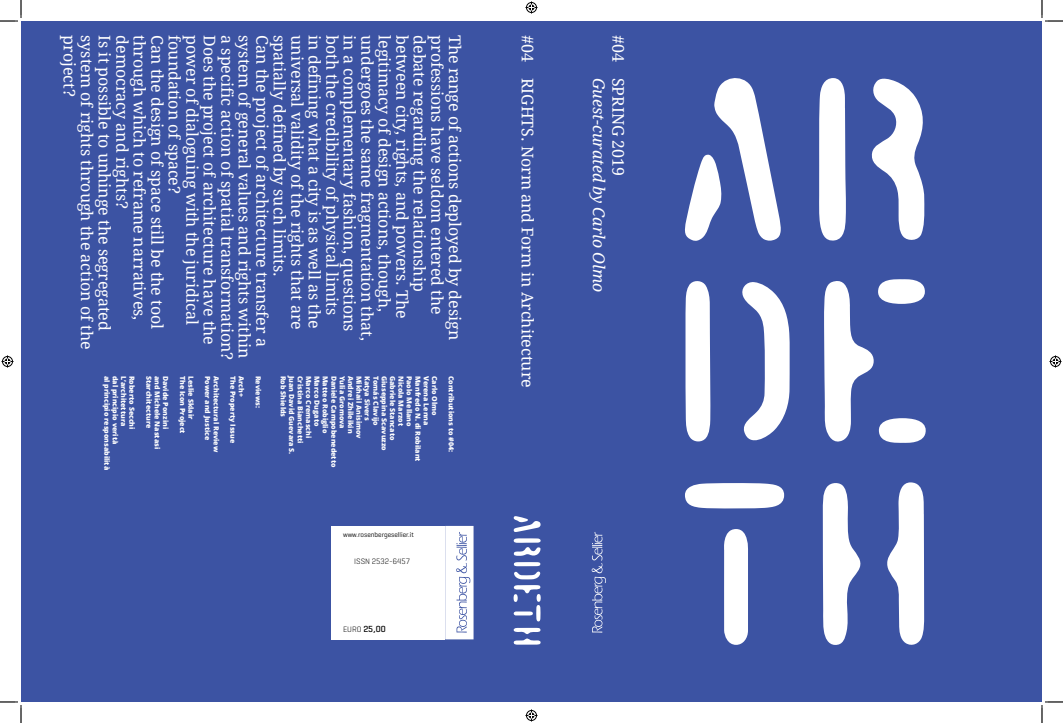
<style>
.page{position:relative;width:1063px;height:723px;background:#fff}
.page>*{position:absolute;margin:0;border:0;box-sizing:border-box;transform-origin:0 0}
.t1{font:16px "Droid Serif";color:#fff}
.t2{font:italic 16px "Droid Serif";color:#fff}
.t3{font:500 9px "Geogrotesque";color:#000}
.t4{font:300 8px "Geogrotesque";color:#000}
.t5{font:800 7px "Open Sans";color:#fff}
.t6{font:7px "Geogrotesque";color:#000}
.s1{font-weight:300;font-size:8px}
</style>
<div class="page">
<div style="left:21px;top:21px;width:1020px;height:680px;background:#3c53a3"></div>
<svg style="left:685px;top:78px;width:241px;height:567px"></svg>
<svg style="left:513px;top:538px;width:28px;height:17px"></svg>
<svg style="left:513px;top:516px;width:28px;height:16px"></svg>
<svg style="left:513px;top:627px;width:27px;height:17px"></svg>
<svg style="left:513px;top:562px;width:27px;height:17px"></svg>
<svg style="left:513px;top:585px;width:28px;height:36px"></svg>
<svg style="left:445px;top:525px;width:28px;height:114px;background:#eceef6"></svg>
<div style="left:332px;top:525px;width:113px;height:114px;background:#fff"></div>
<svg style="left:591px;top:532px;width:15px;height:100px"></svg>
<svg style="left:0;top:0;width:22px;height:22px"></svg>
<svg style="left:0;top:701px;width:22px;height:21px"></svg>
<svg style="left:1041px;top:0;width:21px;height:22px"></svg>
<svg style="left:1041px;top:701px;width:21px;height:21px"></svg>
<svg style="left:525px;top:2px;width:12px;height:12px"></svg>
<svg style="left:525px;top:709px;width:12px;height:12px"></svg>
<svg style="left:2px;top:355px;width:12px;height:12px"></svg>
<svg style="left:1049px;top:355px;width:12px;height:12px"></svg>
<p class="t1" style="left:79px;top:35px;width:63px;rotate:90deg">project?</p>
<p class="t1" style="left:96px;top:35px;width:315px;rotate:90deg">system of rights through the action of the</p>
<p class="t1" style="left:114px;top:35px;width:297px;rotate:90deg">Is it possible to unhinge the segregated</p>
<p class="t1" style="left:131px;top:35px;width:175px;rotate:90deg">democracy and rights?</p>
<p class="t1" style="left:149px;top:35px;width:286px;rotate:90deg">through which to reframe narratives,</p>
<p class="t1" style="left:166px;top:35px;width:295px;rotate:90deg">Can the design of space still be the tool</p>
<p class="t1" style="left:184px;top:35px;width:160px;rotate:90deg">foundation of space?</p>
<p class="t1" style="left:201px;top:35px;width:291px;rotate:90deg">power of dialoguing with the juridical</p>
<p class="t1" style="left:219px;top:35px;width:311px;rotate:90deg">Does the project of architecture have the</p>
<p class="t1" style="left:236px;top:35px;width:326px;rotate:90deg">a specific action of spatial transformation?</p>
<p class="t1" style="left:254px;top:35px;width:324px;rotate:90deg">system of general values and rights within</p>
<p class="t1" style="left:271px;top:35px;width:313px;rotate:90deg">Can the project of architecture transfer a</p>
<p class="t1" style="left:289px;top:35px;width:243px;rotate:90deg">spatially defined by such limits.</p>
<p class="t1" style="left:306px;top:35px;width:296px;rotate:90deg">universal validity of the rights that are</p>
<p class="t1" style="left:324px;top:35px;width:295px;rotate:90deg">in defining what a city is as well as the</p>
<p class="t1" style="left:341px;top:35px;width:281px;rotate:90deg">both the credibility of physical limits</p>
<p class="t1" style="left:359px;top:35px;width:298px;rotate:90deg">in a complementary fashion, questions</p>
<p class="t1" style="left:376px;top:35px;width:307px;rotate:90deg">undergoes the same fragmentation that,</p>
<p class="t1" style="left:394px;top:35px;width:278px;rotate:90deg">legitimacy of design actions, though,</p>
<p class="t1" style="left:411px;top:35px;width:284px;rotate:90deg">between city, rights, and powers. The</p>
<p class="t1" style="left:429px;top:35px;width:258px;rotate:90deg">debate regarding the relationship</p>
<p class="t1" style="left:446px;top:35px;width:281px;rotate:90deg">professions have seldom entered the</p>
<p class="t1" style="left:464px;top:35px;width:306px;rotate:90deg">The range of actions deployed by design</p>
<p class="t5" style="left:112px;top:375px;width:96px;rotate:90deg">al principio responsabilità</p>
<p class="t5" style="left:120px;top:375px;width:70px;rotate:90deg">dal principio verità</p>
<p class="t5" style="left:129px;top:375px;width:52px;rotate:90deg">L’architettura</p>
<p class="t5" style="left:137px;top:375px;width:55px;rotate:90deg">Roberto Secchi</p>
<p class="t5" style="left:154px;top:375px;width:54px;rotate:90deg">Starchitecture</p>
<p class="t5" style="left:162px;top:375px;width:75px;rotate:90deg">and Michele Nastasi</p>
<p class="t5" style="left:171px;top:375px;width:55px;rotate:90deg">Davide Ponzini</p>
<p class="t5" style="left:187px;top:375px;width:59px;rotate:90deg">The Icon Project</p>
<p class="t5" style="left:196px;top:375px;width:45px;rotate:90deg">Leslie Sklair</p>
<p class="t5" style="left:213px;top:375px;width:66px;rotate:90deg">Power and Justice</p>
<p class="t5" style="left:221px;top:375px;width:78px;rotate:90deg">Architectural Review</p>
<p class="t5" style="left:238px;top:375px;width:69px;rotate:90deg">The Property Issue</p>
<p class="t5" style="left:246px;top:375px;width:22px;rotate:90deg">Arch+</p>
<p class="t5" style="left:263px;top:375px;width:34px;rotate:90deg">Reviews:</p>
<p class="t5" style="left:288px;top:375px;width:43px;rotate:90deg">Rob Shields</p>
<p class="t5" style="left:297px;top:375px;width:80px;rotate:90deg">Juan David Guevara S.</p>
<p class="t5" style="left:305px;top:375px;width:69px;rotate:90deg">Cristina Bianchetti</p>
<p class="t5" style="left:313px;top:375px;width:64px;rotate:90deg">Marco Cremaschi</p>
<p class="t5" style="left:322px;top:375px;width:52px;rotate:90deg">Marco Dugato</p>
<p class="t5" style="left:330px;top:375px;width:59px;rotate:90deg">Matteo Robiglio</p>
<p class="t5" style="left:339px;top:375px;width:93px;rotate:90deg">Daniele Campobenedetto</p>
<p class="t5" style="left:347px;top:375px;width:55px;rotate:90deg">Yulia Gromova</p>
<p class="t5" style="left:355px;top:375px;width:59px;rotate:90deg">Andrei Zhileikin</p>
<p class="t5" style="left:364px;top:375px;width:64px;rotate:90deg">Mikhail Anisimov</p>
<p class="t5" style="left:372px;top:375px;width:46px;rotate:90deg">Katya Sivers</p>
<p class="t5" style="left:381px;top:375px;width:51px;rotate:90deg">Tomás Clavijo</p>
<p class="t5" style="left:389px;top:375px;width:77px;rotate:90deg">Giuseppina Scavuzzo</p>
<p class="t5" style="left:397px;top:375px;width:66px;rotate:90deg">Gabriele Stancato</p>
<p class="t5" style="left:406px;top:375px;width:52px;rotate:90deg">Nicola Marzot</p>
<p class="t5" style="left:414px;top:375px;width:52px;rotate:90deg">Paolo Mellano</p>
<p class="t5" style="left:423px;top:375px;width:87px;rotate:90deg">Manfredo N. di Robilant</p>
<p class="t5" style="left:431px;top:375px;width:51px;rotate:90deg">Verena Lenna</p>
<p class="t5" style="left:439px;top:375px;width:42px;rotate:90deg">Carlo Olmo</p>
<p class="t5" style="left:456px;top:375px;width:78px;rotate:90deg">Contributions to #04:</p>
<p class="t6" style="left:343px;top:530px;width:72px">www.rosenbergesellier.it</p>
<p class="t4" style="left:354px;top:556px;width:57px">ISSN 2532-6457</p>
<p class="t3" style="left:343px;top:623px;width:44px"><span class="s1">EURO</span> 25,00</p>
<p class="t1" style="left:536px;top:35px;width:354px;rotate:90deg">#04 RIGHTS. Norm and Form in Architecture</p>
<p class="t1" style="left:627px;top:35px;width:28px;rotate:90deg">#04</p>
<p class="t2" style="left:608px;top:78px;width:216px;rotate:90deg">Guest-curated by Carlo Olmo</p>
<p class="t1" style="left:627px;top:78px;width:100px;rotate:90deg">SPRING 2019</p>
</div>
